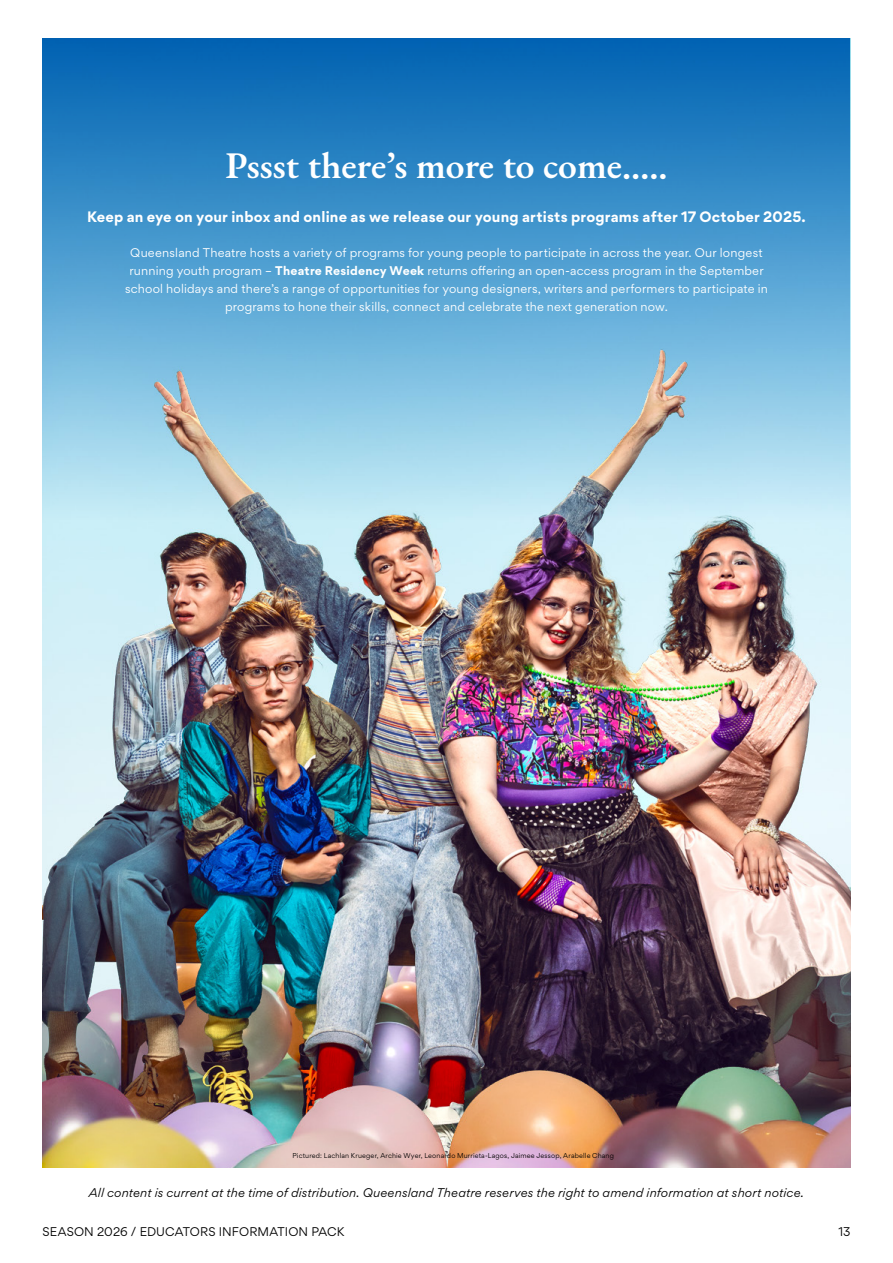
<style>
.page{position:relative;width:893px;height:1263px;background:#fff}
.page>*{position:absolute;margin:0;border:0;box-sizing:border-box;transform-origin:0 0}
.t1{font:600 37.5px "EB Garamond";color:#fff}
.t2{font:700 13.5px "Gordita";letter-spacing:.015em;color:#fff}
.t3{font:11.25px/18px "Gordita";letter-spacing:.02em;color:#fff;text-align:center}
.t4{font:italic 11.25px "Gordita";letter-spacing:.015em;color:#000}
.t5{font:11.25px "Gordita";letter-spacing:.01em;color:#000}
.t6{font:6.3px "Gordita";letter-spacing:.025em;color:#000}
.s1{font-weight:700}
</style>
<div class="page">
<svg style="left:43px;top:38px;width:807px;height:307px;background:#368bc7"></svg>
<img style="left:43px;top:345px;width:807px;height:822px">
<h1 class="t1" style="left:225px;top:140px;width:444px">Pssst there’s more to come…..</h1>
<p class="t2" style="left:87px;top:206px;width:720px">Keep an eye on your inbox and online as we release our young artists programs after 17 October 2025.</p>
<p class="t3" style="left:125px;top:243px;width:644px">Queensland Theatre hosts a variety of programs for young people to participate in across the year. Our longest running youth program – <span class="s1">Theatre Residency Week</span> returns offering an open-access program in the September school holidays and there’s a range of opportunities for young designers, writers and performers to participate in programs to hone their skills, connect and celebrate the next generation now.</p>
<p class="t6" style="left:293px;top:1150px;width:323px">Pictured: Lachlan Krueger, Archie Wyer, Leonardo Murrieta-Lagos, Jaimee Jessop, Arabelle Chang</p>
<p class="t4" style="left:89px;top:1184px;width:717px">All content is current at the time of distribution. Queensland Theatre reserves the right to amend information at short notice.</p>
<p class="t5" style="left:43px;top:1223px;width:303px">SEASON 2026 / EDUCATORS INFORMATION PACK</p>
<p class="t5" style="left:838px;top:1223px;width:14px">13</p>
</div>
